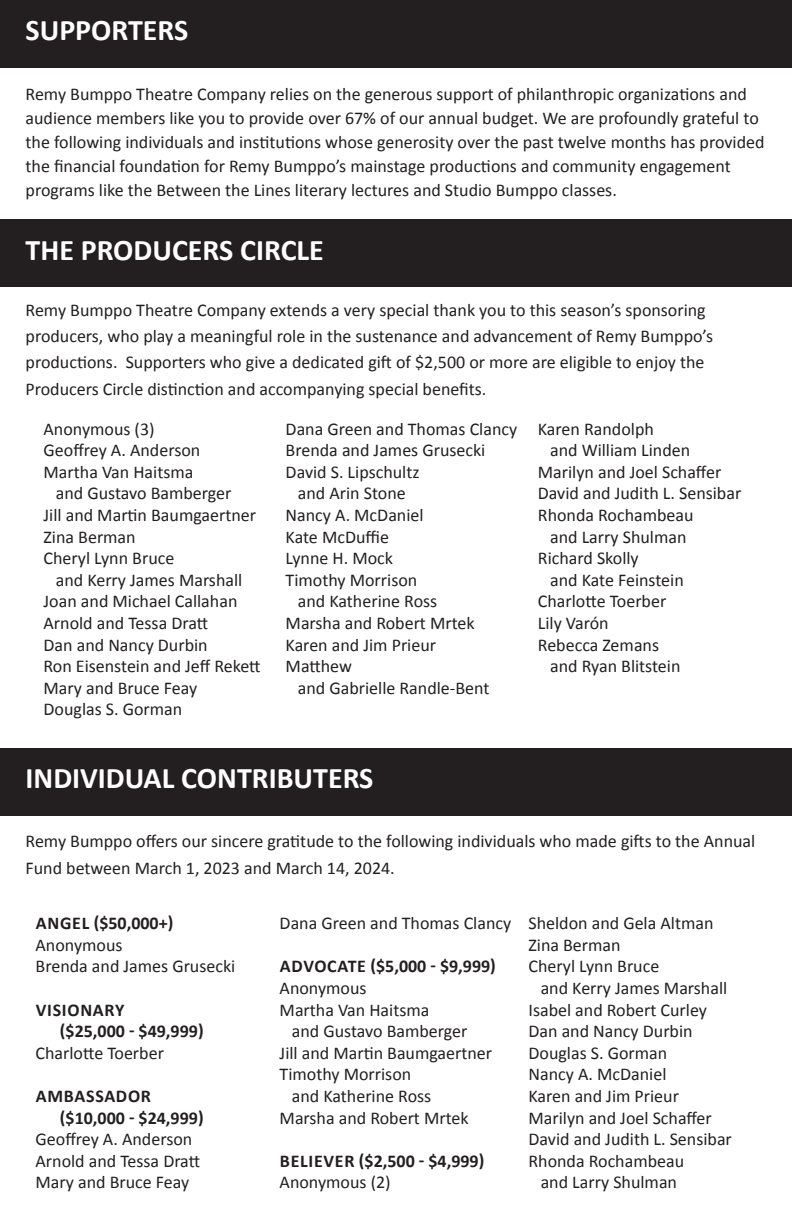
<style>
.page{position:relative;width:792px;height:1224px;background:#fff}
.page>*{position:absolute;margin:0;border:0;box-sizing:border-box;transform-origin:0 0}
.t1{font:700 30px "Calibri";color:#fff}
.t2{font:18px/21.6px "Calibri";color:#231f20}
.t3{font:700 18px/21.6px "Calibri";letter-spacing:.035em;color:#231f20}
</style>
<div class="page">
<div style="left:0;top:0;width:792px;height:68px;background:#231f20"></div>
<div style="left:0;top:219px;width:792px;height:68px;background:#231f20"></div>
<div style="left:0;top:748px;width:792px;height:67px;background:#231f20"></div>
<h1 class="t1" style="left:26px;top:11px;width:164px">SUPPORTERS</h1>
<p class="t2" style="left:26px;top:82px;width:741px;line-height:24px">Remy Bumppo Theatre Company relies on the generous support of philanthropic organizations and audience members like you to provide over 67% of our annual budget. We are profoundly grateful to the following individuals and institutions whose generosity over the past twelve months has provided the financial foundation for Remy Bumppo’s mainstage productions and community engagement programs like the Between the Lines literary lectures and Studio Bumppo classes.</p>
<h1 class="t1" style="left:26px;top:231px;width:300px">THE PRODUCERS CIRCLE</h1>
<p class="t2" style="left:26px;top:297px;width:689px;line-height:26.4px">Remy Bumppo Theatre Company extends a very special thank you to this season’s sponsoring producers, who play a meaningful role in the sustenance and advancement of Remy Bumppo’s productions. Supporters who give a dedicated gift of $2,500 or more are eligible to enjoy the Producers Circle distinction and accompanying special benefits.</p>
<p class="t2" style="left:44px;top:418px;width:113px">Anonymous (3)</p>
<p class="t2" style="left:44px;top:440px;width:158px">Geoffrey A. Anderson</p>
<p class="t2" style="left:44px;top:461px;width:151px">Martha Van Haitsma</p>
<p class="t2" style="left:56px;top:483px;width:177px">and Gustavo Bamberger</p>
<p class="t2" style="left:44px;top:504px;width:214px">Jill and Martin Baumgaertner</p>
<p class="t2" style="left:44px;top:526px;width:94px">Zina Berman</p>
<p class="t2" style="left:44px;top:548px;width:132px">Cheryl Lynn Bruce</p>
<p class="t2" style="left:56px;top:569px;width:188px">and Kerry James Marshall</p>
<p class="t2" style="left:44px;top:591px;width:195px">Joan and Michael Callahan</p>
<p class="t2" style="left:44px;top:612px;width:166px">Arnold and Tessa Dratt</p>
<p class="t2" style="left:44px;top:634px;width:166px">Dan and Nancy Durbin</p>
<p class="t2" style="left:44px;top:656px;width:219px">Ron Eisenstein and Jeff Rekett</p>
<p class="t2" style="left:44px;top:677px;width:155px">Mary and Bruce Feay</p>
<p class="t2" style="left:44px;top:699px;width:140px">Douglas S. Gorman</p>
<p class="t2" style="left:286px;top:418px;width:233px">Dana Green and Thomas Clancy</p>
<p class="t2" style="left:286px;top:440px;width:201px">Brenda and James Grusecki</p>
<p class="t2" style="left:286px;top:461px;width:135px">David S. Lipschultz</p>
<p class="t2" style="left:298px;top:483px;width:109px">and Arin Stone</p>
<p class="t2" style="left:286px;top:504px;width:140px">Nancy A. McDaniel</p>
<p class="t2" style="left:286px;top:526px;width:105px">Kate McDuffie</p>
<p class="t2" style="left:286px;top:548px;width:109px">Lynne H. Mock</p>
<p class="t2" style="left:286px;top:569px;width:133px">Timothy Morrison</p>
<p class="t2" style="left:298px;top:591px;width:141px">and Katherine Ross</p>
<p class="t2" style="left:286px;top:612px;width:191px">Marsha and Robert Mrtek</p>
<p class="t2" style="left:286px;top:634px;width:152px">Karen and Jim Prieur</p>
<p class="t2" style="left:286px;top:656px;width:68px">Matthew</p>
<p class="t2" style="left:298px;top:677px;width:193px">and Gabrielle Randle-Bent</p>
<h1 class="t1" style="left:26px;top:759px;width:349px">INDIVIDUAL CONTRIBUTERS</h1>
<p class="t2" style="left:538px;top:418px;width:117px">Karen Randolph</p>
<p class="t2" style="left:550px;top:440px;width:142px">and William Linden</p>
<p class="t2" style="left:538px;top:461px;width:185px">Marilyn and Joel Schaffer</p>
<p class="t2" style="left:538px;top:483px;width:205px">David and Judith L. Sensibar</p>
<p class="t2" style="left:538px;top:504px;width:157px">Rhonda Rochambeau</p>
<p class="t2" style="left:550px;top:526px;width:138px">and Larry Shulman</p>
<p class="t2" style="left:538px;top:548px;width:102px">Richard Skolly</p>
<p class="t2" style="left:550px;top:569px;width:135px">and Kate Feinstein</p>
<p class="t2" style="left:538px;top:591px;width:130px">Charlotte Toerber</p>
<p class="t2" style="left:538px;top:612px;width:72px">Lily Varón</p>
<p class="t2" style="left:538px;top:634px;width:123px">Rebecca Zemans</p>
<p class="t2" style="left:550px;top:656px;width:132px">and Ryan Blitstein</p>
<p class="t2" style="left:26px;top:828px;width:731px;line-height:27px">Remy Bumppo offers our sincere gratitude to the following individuals who made gifts to the Annual<br>Fund between March 1, 2023 and March 14, 2024.</p>
<p class="t3" style="left:36px;top:912px;width:139px">ANGEL ($50,000+)</p>
<p class="t2" style="left:36px;top:934px;width:201px">Anonymous<br>Brenda and James Grusecki</p>
<p class="t3" style="left:60px;top:999px;width:145px;text-indent:-24px">VISIONARY<br>($25,000 - $49,999)</p>
<p class="t2" style="left:36px;top:1042px;width:130px">Charlotte Toerber</p>
<p class="t3" style="left:60px;top:1085px;width:145px;text-indent:-24px">AMBASSADOR ($10,000 - $24,999)</p>
<p class="t2" style="left:36px;top:1129px;width:166px">Geoffrey A. Anderson<br>Arnold and Tessa Dratt<br>Mary and Bruce Feay</p>
<p class="t2" style="left:280px;top:913px;width:233px">Dana Green and Thomas Clancy</p>
<p class="t3" style="left:280px;top:956px;width:217px">ADVOCATE ($5,000 - $9,999)</p>
<p class="t2" style="left:280px;top:977px;width:88px">Anonymous</p>
<p class="t2" style="left:280px;top:999px;width:151px">Martha Van Haitsma</p>
<p class="t2" style="left:292px;top:1021px;width:177px">and Gustavo Bamberger</p>
<p class="t2" style="left:280px;top:1042px;width:214px">Jill and Martin Baumgaertner</p>
<p class="t2" style="left:280px;top:1064px;width:133px">Timothy Morrison</p>
<p class="t2" style="left:292px;top:1085px;width:141px">and Katherine Ross</p>
<p class="t2" style="left:280px;top:1107px;width:191px">Marsha and Robert Mrtek</p>
<p class="t3" style="left:280px;top:1150px;width:206px">BELIEVER ($2,500 - $4,999)</p>
<p class="t2" style="left:280px;top:1172px;width:113px">Anonymous (2)</p>
<p class="t2" style="left:528px;top:913px;width:187px">Sheldon and Gela Altman<br>Zina Berman<br>Cheryl Lynn Bruce</p>
<p class="t2" style="left:541px;top:977px;width:188px">and Kerry James Marshall</p>
<p class="t2" style="left:528px;top:999px;width:180px">Isabel and Robert Curley</p>
<p class="t2" style="left:528px;top:1021px;width:166px">Dan and Nancy Durbin</p>
<p class="t2" style="left:528px;top:1042px;width:140px">Douglas S. Gorman</p>
<p class="t2" style="left:528px;top:1064px;width:140px">Nancy A. McDaniel</p>
<p class="t2" style="left:528px;top:1085px;width:152px">Karen and Jim Prieur</p>
<p class="t2" style="left:528px;top:1107px;width:185px">Marilyn and Joel Schaffer</p>
<p class="t2" style="left:528px;top:1129px;width:205px">David and Judith L. Sensibar</p>
<p class="t2" style="left:528px;top:1150px;width:157px">Rhonda Rochambeau</p>
<p class="t2" style="left:541px;top:1172px;width:138px">and Larry Shulman</p>
</div>
